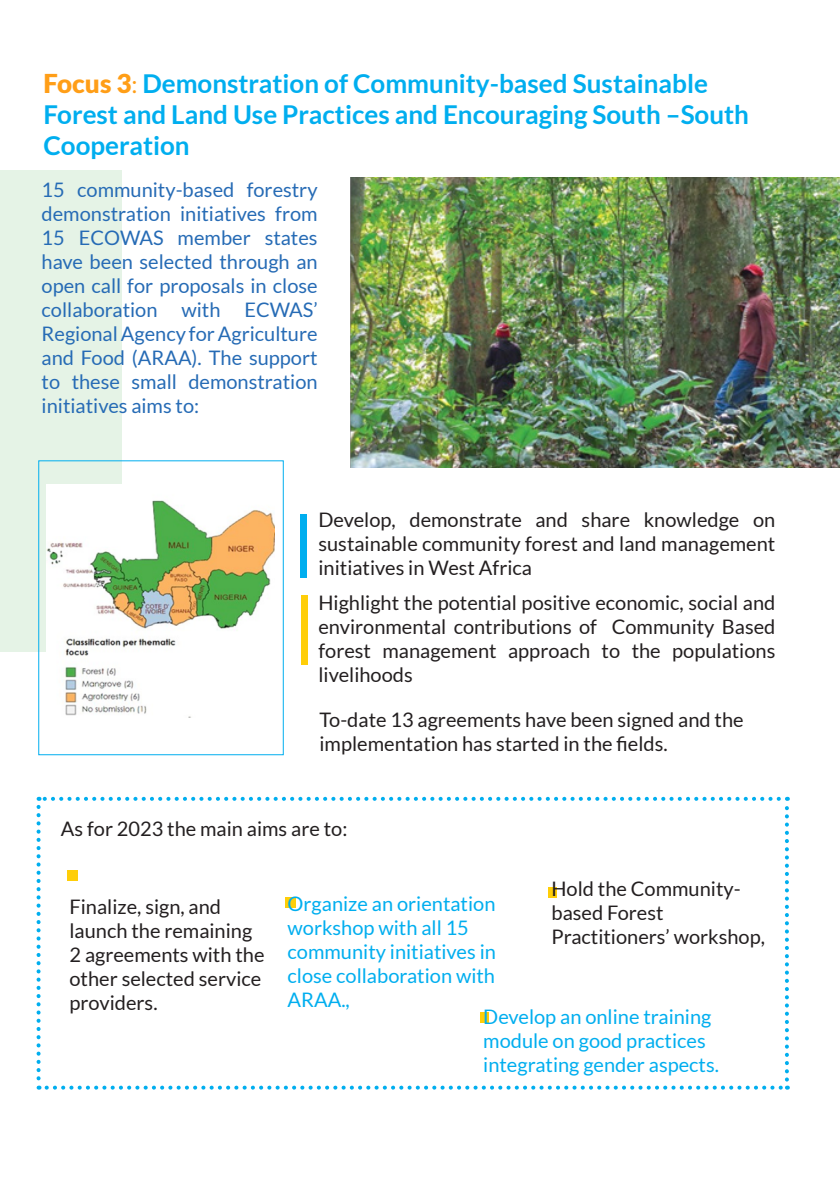
<style>
.page{position:relative;width:840px;height:1191px;background:#fff}
.page>*{position:absolute;margin:0;border:0;box-sizing:border-box;transform-origin:0 0}
.t1{font:700 26px/31.2px "Lato";color:#00aeef}
.t2{font:20px/24px "Lato";color:#231f20}
.t3{font:20px/24px "Lato";color:#266bb5;text-align:justify}
.t4{font:20px/24px "Lato";color:#00aeef}
.s1{font-weight:900;color:#ff9e17}
.s2{font-weight:400;font-size:24px;color:#ff9e17}
</style>
<div class="page">
<div style="left:0;top:170px;width:121px;height:481px;background:#e5f3e6"></div>
<img style="left:350px;top:177px;width:489px;height:291px">
<img style="left:46px;top:484px;width:229px;height:234px">
<div style="left:300px;top:514px;width:7px;height:64px;background:#00aeef"></div>
<div style="left:301px;top:595px;width:6px;height:70px;background:#ffce08"></div>
<div style="left:68px;top:870px;width:10px;height:10px;background:#ffce08"></div>
<div style="left:548px;top:887px;width:8px;height:10px;background:#ffce08"></div>
<svg style="left:37px;top:807px;width:4px;height:282px"></svg>
<svg style="left:47px;top:1085px;width:740px;height:4px"></svg>
<svg style="left:784px;top:797px;width:4px;height:282px"></svg>
<svg style="left:39px;top:797px;width:739px;height:4px"></svg>
<div style="left:285px;top:897px;width:11px;height:10px;background:#ffce08"></div>
<div style="left:480px;top:1012px;width:9px;height:10px;background:#ffce08"></div>
<p class="t1" style="left:43px;top:67px;width:706px"><span class="s1">Focus 3</span><span class="s2">:</span> Demonstration of Community-based Sustainable<br>Forest and Land Use Practices and Encouraging South –South<br>Cooperation</p>
<p class="t3" style="left:42px;top:177px;width:277px">15 community-based forestry demonstration initiatives from 15 ECOWAS member states have been selected through an open call for proposals in close collaboration with ECWAS’ Regional Agency for Agriculture and Food (ARAA). The support to these small demonstration initiatives aims to:</p>
<p class="t2" style="left:318px;top:508px;width:458px;text-align:justify">Develop, demonstrate and share knowledge on sustainable community forest and land management initiatives in West Africa</p>
<p class="t2" style="left:318px;top:590px;width:458px;text-align:justify">Highlight the potential positive economic, social and environmental contributions of Community Based forest management approach to the populations livelihoods</p>
<p class="t2" style="left:319px;top:708px;width:425px">To-date 13 agreements have been signed and the implementation has started in the fields.</p>
<p class="t2" style="left:61px;top:816px;width:288px">As for 2023 the main aims are to:</p>
<p class="t2" style="left:551px;top:876px;width:215px">Hold the Community&shy;based Forest<br>Practitioners’ workshop,</p>
<p class="t2" style="left:69px;top:894px;width:196px">Finalize, sign, and launch the remaining<br>2 agreements with the other selected service providers.</p>
<p class="t4" style="left:287px;top:892px;width:210px">Organize an orientation workshop with all 15 community initiatives in close collaboration with<br>ARAA.,</p>
<p class="t4" style="left:483px;top:1005px;width:237px">Develop an online training module on good practices integrating gender aspects.</p>
</div>
